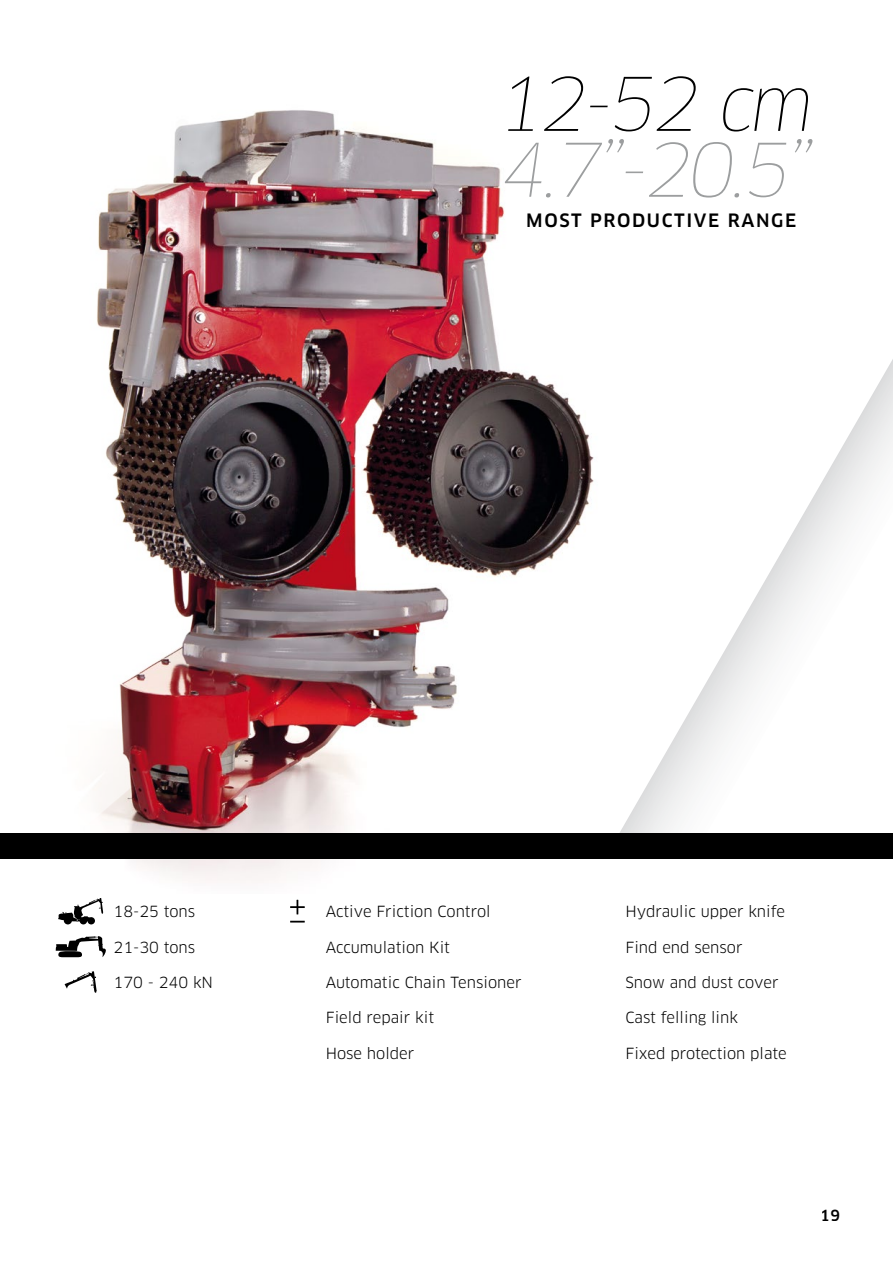
<style>
.page{position:relative;width:893px;height:1263px;background:#fff}
.page>*{position:absolute;margin:0;border:0;box-sizing:border-box;transform-origin:0 0}
.t1{font:italic 100 72px "Clan Pro";color:#9c9e9f}
.t2{font:italic 100 72px "Clan Pro";color:#000}
.t3{font:500 18px "Clan Pro";letter-spacing:.09em;color:#000}
.t4{font:15px "Clan Pro";color:#000}
.t5{font:500 15px "Clan Pro";color:#000}
</style>
<div class="page">
<img style="left:652px;top:359px;width:241px;height:474px">
<div style="left:0;top:833px;width:893px;height:26px;background:#000"></div>
<img style="left:93px;top:110px;width:559px;height:771px">
<svg style="left:290px;top:900px;width:15px;height:14px"></svg>
<svg style="left:290px;top:921px;width:15px;height:1px"></svg>
<svg style="left:58px;top:898px;width:45px;height:26px"></svg>
<svg style="left:56px;top:936px;width:50px;height:21px"></svg>
<svg style="left:65px;top:971px;width:32px;height:22px"></svg>
<h1 class="t2" style="left:497px;top:61px;width:318px">12-52 cm</h1>
<h1 class="t1" style="left:500px;top:127px;width:315px">4.7’’-20.5’’</h1>
<p class="t3" style="left:526px;top:210px;width:271px">MOST PRODUCTIVE RANGE</p>
<p class="t4" style="left:114px;top:903px;width:83px">18-25 tons</p>
<p class="t4" style="left:114px;top:938px;width:83px">21-30 tons</p>
<p class="t4" style="left:114px;top:973px;width:101px">170 - 240 kN</p>
<p class="t4" style="left:326px;top:903px;width:166px">Active Friction Control</p>
<p class="t4" style="left:326px;top:938px;width:126px">Accumulation Kit</p>
<p class="t4" style="left:326px;top:973px;width:197px">Automatic Chain Tensioner</p>
<p class="t4" style="left:326px;top:1009px;width:110px">Field repair kit</p>
<p class="t4" style="left:326px;top:1044px;width:90px">Hose holder</p>
<p class="t4" style="left:625px;top:903px;width:161px">Hydraulic upper knife</p>
<p class="t4" style="left:625px;top:938px;width:119px">Find end sensor</p>
<p class="t4" style="left:625px;top:973px;width:155px">Snow and dust cover</p>
<p class="t4" style="left:625px;top:1009px;width:114px">Cast felling link</p>
<p class="t4" style="left:625px;top:1044px;width:163px">Fixed protection plate</p>
<p class="t5" style="left:821px;top:1206px;width:21px">19</p>
</div>
